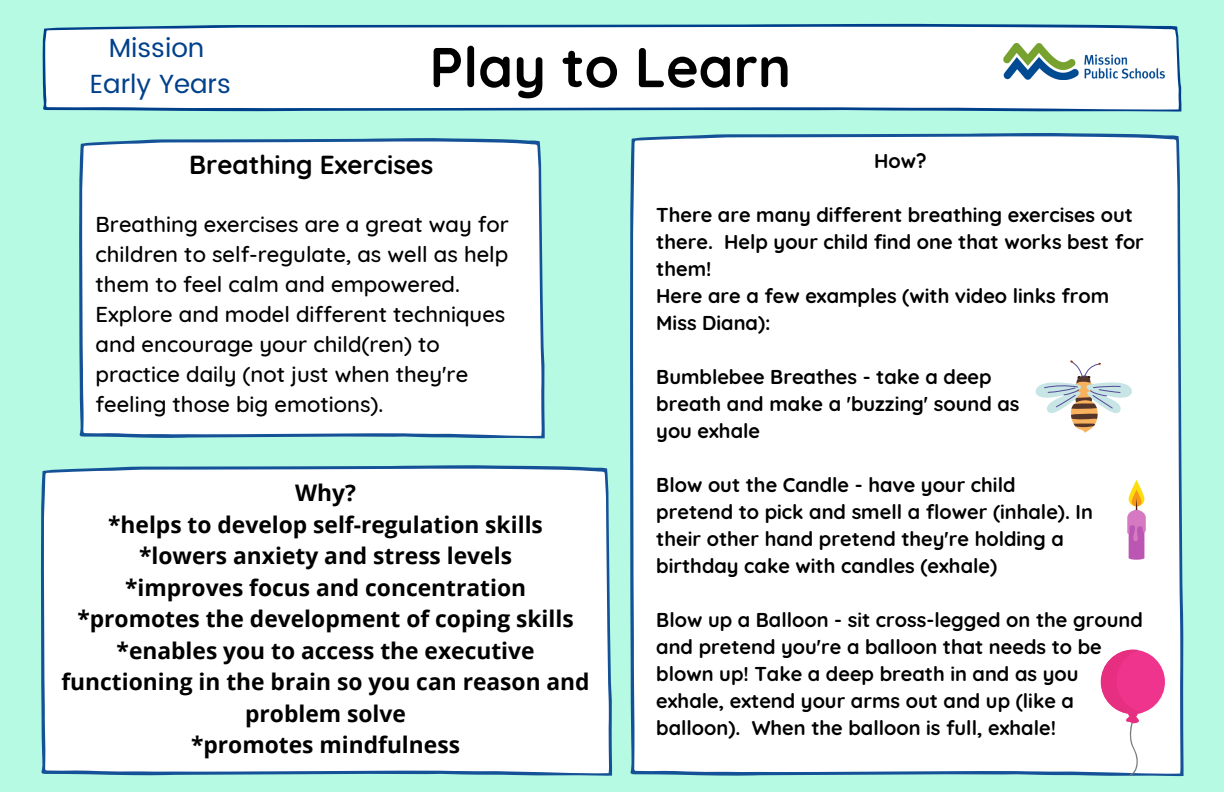
<style>
.page{position:relative;width:1224px;height:792px;background:#b7fae4}
.page>*{position:absolute;margin:0;border:0;box-sizing:border-box;transform-origin:0 0}
.t1{font:700 56px "Quicksand";color:#000}
.t2{font:26.2px "Poppins";color:#00408b}
.t3{font:700 26px "Quicksand";color:#000}
.t4{font:700 22.8px/31.6px "Open Sans";color:#000;text-align:center}
.t5{font:500 22px/30px "Quicksand";color:#000;text-align:justify}
.t6{font:700 20px/27px "Quicksand";color:#000}
</style>
<div class="page">
<div style="left:79px;top:138px;width:466px;height:300px;background:#fff"></div>
<div style="left:41px;top:465px;width:571px;height:311px;background:#fff"></div>
<div style="left:630px;top:133px;width:554px;height:643px;background:#fff"></div>
<svg style="left:42px;top:24px;width:1140px;height:88px;background:#ebf1f6"></svg>
<img style="left:1004px;top:43px;width:160px;height:36px">
<svg style="left:1035px;top:360px;width:97px;height:72px;background:#e1e0dc"></svg>
<svg style="left:1129px;top:480px;width:15px;height:27px"></svg>
<svg style="left:1132px;top:490px;width:9px;height:17px"></svg>
<svg style="left:1127px;top:498px;width:18px;height:61px"></svg>
<div style="left:1101px;top:650px;width:64px;height:64px;background:#ef348e;border-radius:50%"></div>
<svg style="left:1101px;top:650px;width:42px;height:125px"></svg>
<p class="t2" style="left:109px;top:33px;width:97px">Mission</p>
<p class="t2" style="left:90px;top:69px;width:143px">Early Years</p>
<p class="t1" style="left:429px;top:31px;width:363px">Play to Learn</p>
<p class="t3" style="left:189px;top:148px;width:246px">Breathing Exercises</p>
<p class="t5" style="left:96px;top:209px;width:415px">Breathing exercises are a great way for children to self-regulate, as well as help them to feel calm and empowered.</p>
<p class="t5" style="left:96px;top:299px;width:411px;text-align:left">Explore and model different techniques and encourage your child(ren) to practice daily (not just when they're feeling those big emotions).</p>
<p class="t4" style="left:295px;top:477px;width:62px">Why?</p>
<p class="t4" style="left:108px;top:508px;width:436px">*helps to develop self-regulation skills</p>
<p class="t4" style="left:139px;top:540px;width:374px">*lowers anxiety and stress levels</p>
<p class="t4" style="left:125px;top:571px;width:403px">*improves focus and concentration</p>
<p class="t4" style="left:77px;top:603px;width:498px">*promotes the development of coping skills</p>
<p class="t4" style="left:61px;top:634px;width:530px">*enables you to access the executive functioning in the brain so you can reason and problem solve</p>
<p class="t4" style="left:191px;top:729px;width:270px">*promotes mindfulness</p>
<p class="t6" style="left:874px;top:147px;width:54px">How?</p>
<p class="t6" style="left:656px;top:201px;width:489px">There are many different breathing exercises out there. Help your child find one that works best for them!</p>
<p class="t6" style="left:656px;top:282px;width:454px">Here are a few examples (with video links from<br>Miss Diana):</p>
<p class="t6" style="left:656px;top:363px;width:337px">Bumblebee Breathes - take a deep</p>
<p class="t6" style="left:656px;top:390px;width:365px">breath and make a 'buzzing' sound as</p>
<p class="t6" style="left:656px;top:417px;width:105px">you exhale</p>
<p class="t6" style="left:656px;top:471px;width:361px">Blow out the Candle - have your child</p>
<p class="t6" style="left:656px;top:498px;width:438px">pretend to pick and smell a flower (inhale). In</p>
<p class="t6" style="left:656px;top:525px;width:409px">their other hand pretend they're holding a</p>
<p class="t6" style="left:656px;top:552px;width:342px">birthday cake with candles (exhale)</p>
<p class="t6" style="left:656px;top:606px;width:488px">Blow up a Balloon - sit cross-legged on the ground and pretend you're a balloon that needs to be blown up! Take a deep breath in and as you exhale, extend your arms out and up (like a balloon). When the balloon is full, exhale!</p>
</div>
